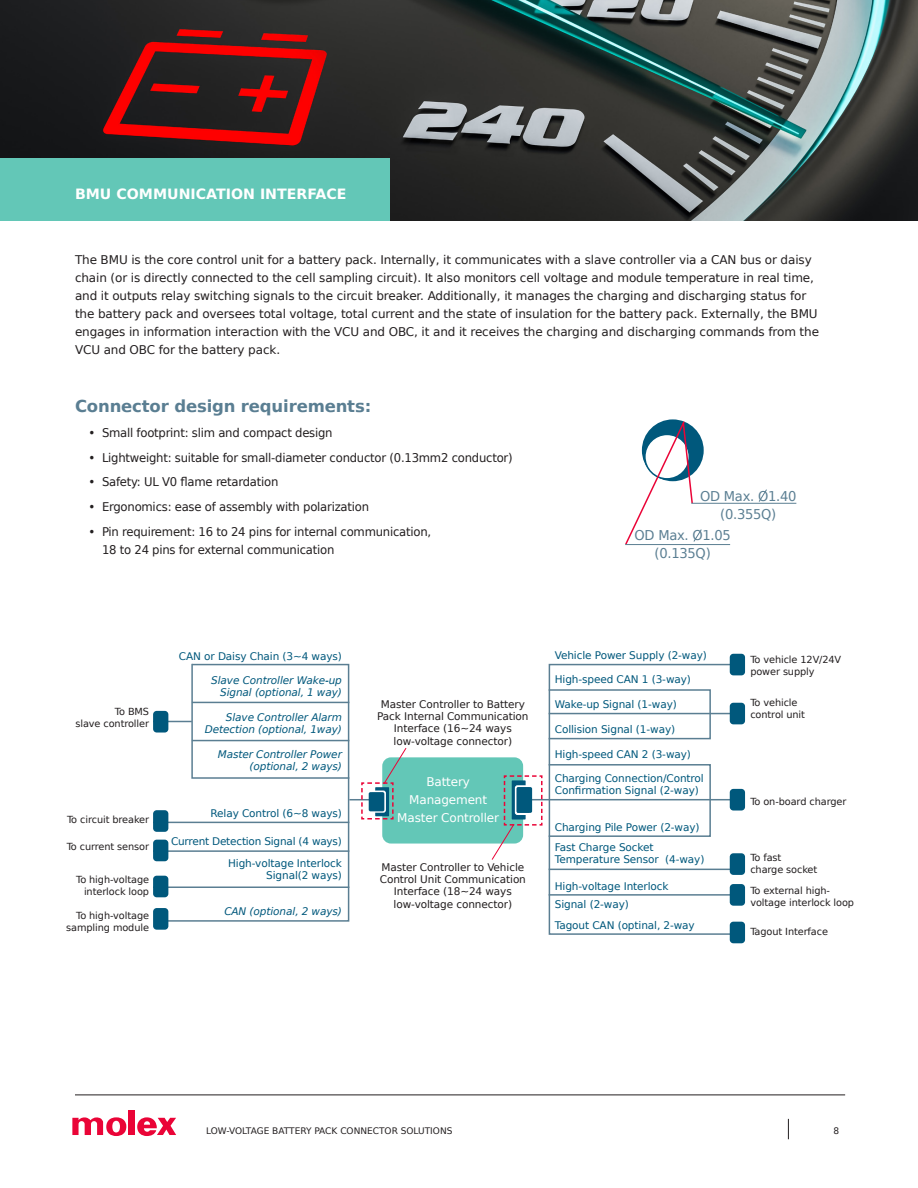
<style>
.page{position:relative;width:918px;height:1188px;background:#fff}
.page>*{position:absolute;margin:0;border:0;box-sizing:border-box;transform-origin:0 0}
.t1{font:700 16.5px "Bitstream Vera Sans";letter-spacing:-.01em;color:#5a7e92}
.t2{font:700 14.25px "Bitstream Vera Sans";color:#fff}
.t3{font:13.5px/18px "Bitstream Vera Sans";letter-spacing:-.02em;color:#5a7e92;text-align:center}
.t4{font:12px/18px "Bitstream Vera Sans";letter-spacing:-.01em;color:#231f20}
.t5{font:12px/18px "Bitstream Vera Sans";letter-spacing:-.01em;color:#fff;text-align:center}
.t6{font:10.5px/12px "Bitstream Vera Sans";letter-spacing:-.01em;color:#00587c}
.t7{font:10.5px/12px "Bitstream Vera Sans";letter-spacing:-.01em;color:#231f20;text-align:center}
.t8{font:italic 10.5px/12px "Bitstream Vera Sans";letter-spacing:-.01em;color:#00587c;text-align:right}
.t9{font:9.75px/12px "Bitstream Vera Sans";letter-spacing:-.01em;color:#231f20}
.t10{font:9px "Bitstream Vera Sans";color:#231f20}
</style>
<div class="page">
<div style="left:128px;top:1110px;width:7px;height:25px;background:#ea0437"></div>
<svg style="left:72px;top:1117px;width:54px;height:19px"></svg>
<svg style="left:137px;top:1117px;width:39px;height:19px"></svg>
<svg style="left:788px;top:1119px;width:1px;height:20px"></svg>
<hr style="left:75px;top:1095px;width:770px;height:1px;background:#231f20">
<img style="left:0;top:0;width:918px;height:221px">
<div style="left:0;top:158px;width:390px;height:62px;background:#63c7b7"></div>
<hr style="left:468px;top:799px;width:263px;height:1px;background:#5a7e92">
<hr style="left:549px;top:713px;width:182px;height:1px;background:#5a7e92">
<hr style="left:549px;top:869px;width:182px;height:1px;background:#5a7e92">
<hr style="left:549px;top:894px;width:182px;height:2px;background:#5a7e92">
<div style="left:549px;top:664px;width:183px;height:271px;border:2px solid #5a7e92"></div>
<svg style="left:155px;top:710px;width:195px;height:212px"></svg>
<div style="left:548px;top:689px;width:163px;height:50px;border:2px solid #5a7e92"></div>
<div style="left:548px;top:764px;width:163px;height:73px;border:2px solid #5a7e92"></div>
<div style="left:730px;top:789px;width:15px;height:22px;background:#00587c;border-radius:4px"></div>
<div style="left:730px;top:703px;width:15px;height:21px;background:#00587c;border-radius:4px"></div>
<div style="left:730px;top:654px;width:15px;height:21px;background:#00587c;border-radius:4px"></div>
<div style="left:730px;top:853px;width:15px;height:22px;background:#00587c;border-radius:4px"></div>
<div style="left:730px;top:884px;width:15px;height:22px;background:#00587c;border-radius:4px"></div>
<div style="left:730px;top:922px;width:15px;height:21px;background:#00587c;border-radius:4px"></div>
<div style="left:382px;top:757px;width:141px;height:87px;background:#63c7b7;border-radius:9px"></div>
<svg style="left:491px;top:775px;width:52px;height:85px"></svg>
<svg style="left:191px;top:663px;width:216px;height:157px"></svg>
<hr style="left:192px;top:702px;width:157px;height:1px;background:#5a7e92">
<hr style="left:192px;top:740px;width:157px;height:1px;background:#5a7e92">
<hr style="left:153px;top:822px;width:196px;height:1px;background:#5a7e92">
<hr style="left:153px;top:721px;width:39px;height:1px;background:#5a7e92">
<hr style="left:153px;top:850px;width:196px;height:2px;background:#5a7e92">
<hr style="left:153px;top:887px;width:196px;height:1px;background:#5a7e92">
<div style="left:153px;top:711px;width:15px;height:22px;background:#00587c;border-radius:4px"></div>
<div style="left:153px;top:810px;width:15px;height:22px;background:#00587c;border-radius:4px"></div>
<div style="left:153px;top:840px;width:15px;height:21px;background:#00587c;border-radius:4px"></div>
<div style="left:153px;top:876px;width:15px;height:21px;background:#00587c;border-radius:4px"></div>
<div style="left:153px;top:908px;width:15px;height:22px;background:#00587c;border-radius:4px"></div>
<hr style="left:691px;top:503px;width:105px;height:1px;background:#5a7e92">
<hr style="left:625px;top:544px;width:105px;height:1px;background:#5a7e92">
<svg style="left:758px;top:489px;width:10px;height:14px"></svg>
<svg style="left:625px;top:420px;width:77px;height:125px"></svg>
<p class="t2" style="left:75px;top:185px;width:273px">BMU COMMUNICATION INTERFACE</p>
<p class="t4" style="left:75px;top:251px;width:746px">The BMU is the core control unit for a battery pack. Internally, it communicates with a slave controller via a CAN bus or daisy chain (or is directly connected to the cell sampling circuit). It also monitors cell voltage and module temperature in real time, and it outputs relay switching signals to the circuit breaker. Additionally, it manages the charging and discharging status for the battery pack and oversees total voltage, total current and the state of insulation for the battery pack. Externally, the BMU engages in information interaction with the VCU and OBC, it and it receives the charging and discharging commands from the VCU and OBC for the battery pack.</p>
<p class="t1" style="left:75px;top:397px;width:298px">Connector design requirements:</p>
<p class="t4" style="left:88px;top:424px;width:246px">• Small footprint: slim and compact design</p>
<p class="t4" style="left:88px;top:448px;width:426px">• Lightweight: suitable for small-diameter conductor (0.13mm2 conductor)</p>
<p class="t4" style="left:88px;top:473px;width:191px">• Safety: UL V0 flame retardation</p>
<p class="t4" style="left:88px;top:498px;width:282px">• Ergonomics: ease of assembly with polarization</p>
<p class="t4" style="left:102px;top:523px;width:331px;text-indent:-14px">• Pin requirement: 16 to 24 pins for internal communication,<br>18 to 24 pins for external communication</p>
<p class="t3" style="left:700px;top:487px;width:98px">OD Max. O1.40 (0.355Q)</p>
<p class="t3" style="left:635px;top:526px;width:98px">OD Max. O1.05 (0.135Q)</p>
<p class="t9" style="left:75px;top:706px;width:75px;text-align:right">To BMS<br>slave controller</p>
<p class="t9" style="left:67px;top:814px;width:84px">To circuit breaker</p>
<p class="t9" style="left:67px;top:841px;width:84px">To current sensor</p>
<p class="t9" style="left:76px;top:874px;width:74px;text-align:right">To high-voltage interlock loop</p>
<p class="t9" style="left:66px;top:910px;width:84px;text-align:right">To high-voltage sampling module</p>
<p class="t6" style="left:179px;top:650px;width:165px">CAN or Daisy Chain (3~4 ways)</p>
<p class="t8" style="left:211px;top:675px;width:132px">Slave Controller Wake-up<br>Signal (optional, 1 way)</p>
<p class="t8" style="left:205px;top:712px;width:139px">Slave Controller Alarm<br>Detection (optional, 1way)</p>
<p class="t8" style="left:218px;top:748px;width:126px">Master Controller Power (optional, 2 ways)</p>
<p class="t6" style="left:211px;top:808px;width:133px">Relay Control (6~8 ways)</p>
<p class="t6" style="left:171px;top:835px;width:172px">Current Detection Signal (4 ways)</p>
<p class="t6" style="left:228px;top:857px;width:115px;text-align:right">High-voltage Interlock<br>Signal(2 ways)</p>
<p class="t8" style="left:224px;top:905px;width:119px">CAN (optional, 2 ways)</p>
<p class="t7" style="left:377px;top:698px;width:153px">Master Controller to Battery<br>Pack Internal Communication<br>Interface (16~24 ways</p>
<p class="t7" style="left:394px;top:736px;width:120px">low-voltage connector)</p>
<p class="t5" style="left:397px;top:773px;width:103px">Battery<br>Management<br>Master Controller</p>
<p class="t7" style="left:380px;top:861px;width:148px">Master Controller to Vehicle<br>Control Unit Communication<br>Interface (18~24 ways</p>
<p class="t7" style="left:394px;top:899px;width:120px">low-voltage connector)</p>
<p class="t6" style="left:555px;top:649px;width:154px">Vehicle Power Supply (2-way)</p>
<p class="t6" style="left:555px;top:674px;width:138px">High-speed CAN 1 (3-way)</p>
<p class="t6" style="left:555px;top:698px;width:124px">Wake-up Signal (1-way)</p>
<p class="t6" style="left:555px;top:723px;width:122px">Collision Signal (1-way)</p>
<p class="t6" style="left:555px;top:748px;width:138px">High-speed CAN 2 (3-way)</p>
<p class="t6" style="left:555px;top:773px;width:150px">Charging Connection/Control<br>Confirmation Signal (2-way)</p>
<p class="t6" style="left:555px;top:821px;width:146px">Charging Pile Power (2-way)</p>
<p class="t6" style="left:555px;top:842px;width:151px">Fast Charge Socket<br>Temperature Sensor (4-way)</p>
<p class="t6" style="left:555px;top:877px;width:115px;line-height:18px">High-voltage Interlock<br>Signal (2-way)</p>
<p class="t6" style="left:555px;top:919px;width:142px">Tagout CAN (optinal, 2-way</p>
<p class="t9" style="left:750px;top:654px;width:92px">To vehicle 12V/24V power supply</p>
<p class="t9" style="left:750px;top:697px;width:56px">To vehicle control unit</p>
<p class="t9" style="left:750px;top:796px;width:98px">To on-board charger</p>
<p class="t9" style="left:750px;top:852px;width:69px">To fast<br>charge socket</p>
<p class="t9" style="left:750px;top:884px;width:105px">To external high&shy;voltage interlock loop</p>
<p class="t9" style="left:750px;top:925px;width:79px">Tagout Interface</p>
<p class="t10" style="left:206px;top:1125px;width:248px">LOW-VOLTAGE BATTERY PACK CONNECTOR SOLUTIONS</p>
<p class="t10" style="left:833px;top:1126px;width:7px">8</p>
</div>
